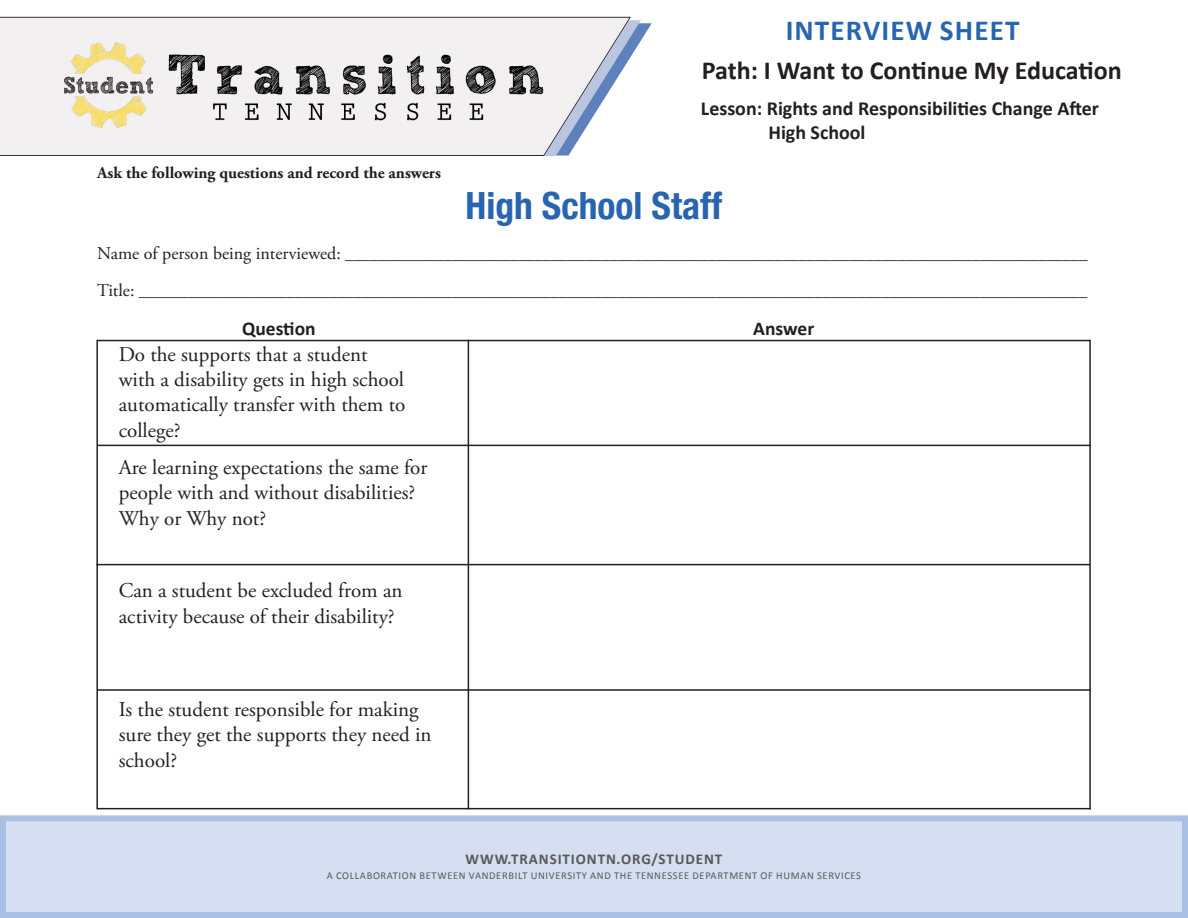
<style>
.page{position:relative;width:1188px;height:918px;background:#fff}
.page>*{position:absolute;margin:0;border:0;box-sizing:border-box;transform-origin:0 0}
.t1{font:700 condensed 37.5px "Helvetica Neue";color:#2865b1}
.t2{font:700 29.1px "Calibri";letter-spacing:.04em;color:#2865b1}
.t3{font:700 26.1px "Calibri";color:#231f20}
.t4{font:21px/25.2px "Adobe Garamond Pro";color:#231f20}
.t5{font:700 19.95px/24px "Calibri";color:#231f20}
.t6{font:700 19.5px "Calibri";color:#231f20}
.t7{font:16.5px "Adobe Garamond Pro";color:#231f20}
.t8{font:700 16.5px "Adobe Garamond Pro";color:#231f20}
.t9{font:700 15px "Calibri";letter-spacing:.06em;color:#57585a}
.t10{font:10.5px "Calibri";letter-spacing:.06em;color:#57585a}
.s1{font-size:18px}
</style>
<div class="page">
<svg style="left:631px;top:20px;width:21px;height:36px"></svg>
<svg style="left:0;top:17px;width:631px;height:139px"></svg>
<img style="left:162px;top:30px;width:402px;height:110px">
<img style="left:55px;top:32px;width:107px;height:106px">
<div style="left:0;top:815px;width:1188px;height:103px;background:#d5dff1;border:6px solid #abc1e3"></div>
<hr style="left:96px;top:340px;width:2px;height:469px;background:#231f20">
<hr style="left:468px;top:340px;width:1px;height:469px;background:#231f20">
<hr style="left:1089px;top:340px;width:2px;height:469px;background:#231f20">
<hr style="left:97px;top:445px;width:994px;height:1px;background:#231f20">
<hr style="left:96px;top:564px;width:994px;height:1px;background:#231f20">
<hr style="left:97px;top:689px;width:994px;height:2px;background:#231f20">
<hr style="left:97px;top:808px;width:994px;height:1px;background:#231f20">
<hr style="left:97px;top:340px;width:993px;height:1px;background:#231f20">
<p class="t8" style="left:97px;top:163px;width:345px">Ask the following questions and record the answers</p>
<p class="t2" style="left:786px;top:10px;width:235px">INTERVIEW SHEET</p>
<p class="t3" style="left:702px;top:52px;width:422px">Path: I Want to Continue My Education</p>
<p class="t5" style="left:768px;top:96px;width:332px;text-indent:-68px">Lesson: Rights and Responsibilities Change After<br>High School</p>
<p class="t1" style="left:466px;top:174px;width:258px">High School Staff</p>
<p class="t7" style="left:97px;top:243px;width:992px"><span class="s1">Name of person being interviewed:</span> __________________________________________________________________________________________</p>
<p class="t7" style="left:97px;top:280px;width:992px"><span class="s1">Title:</span> ___________________________________________________________________________________________________________________</p>
<p class="t6" style="left:242px;top:315px;width:75px">Question</p>
<p class="t6" style="left:753px;top:315px;width:63px">Answer</p>
<p class="t4" style="left:119px;top:342px;width:288px">Do the supports that a student with a disability gets in high school automatically transfer with them to college?</p>
<p class="t4" style="left:119px;top:456px;width:310px">Are learning expectations the same for people with and without disabilities?<br>Why or Why not?</p>
<p class="t4" style="left:119px;top:579px;width:285px">Can a student be excluded from an activity because of their disability?</p>
<p class="t4" style="left:119px;top:698px;width:314px">Is the student responsible for making sure they get the supports they need in school?</p>
<p class="t9" style="left:466px;top:849px;width:258px">WWW.TRANSITIONTN.ORG/STUDENT</p>
<p class="t10" style="left:327px;top:869px;width:536px">A COLLABORATION BETWEEN VANDERBILT UNIVERSITY AND THE TENNESSEE DEPARTMENT OF HUMAN SERVICES</p>
</div>
